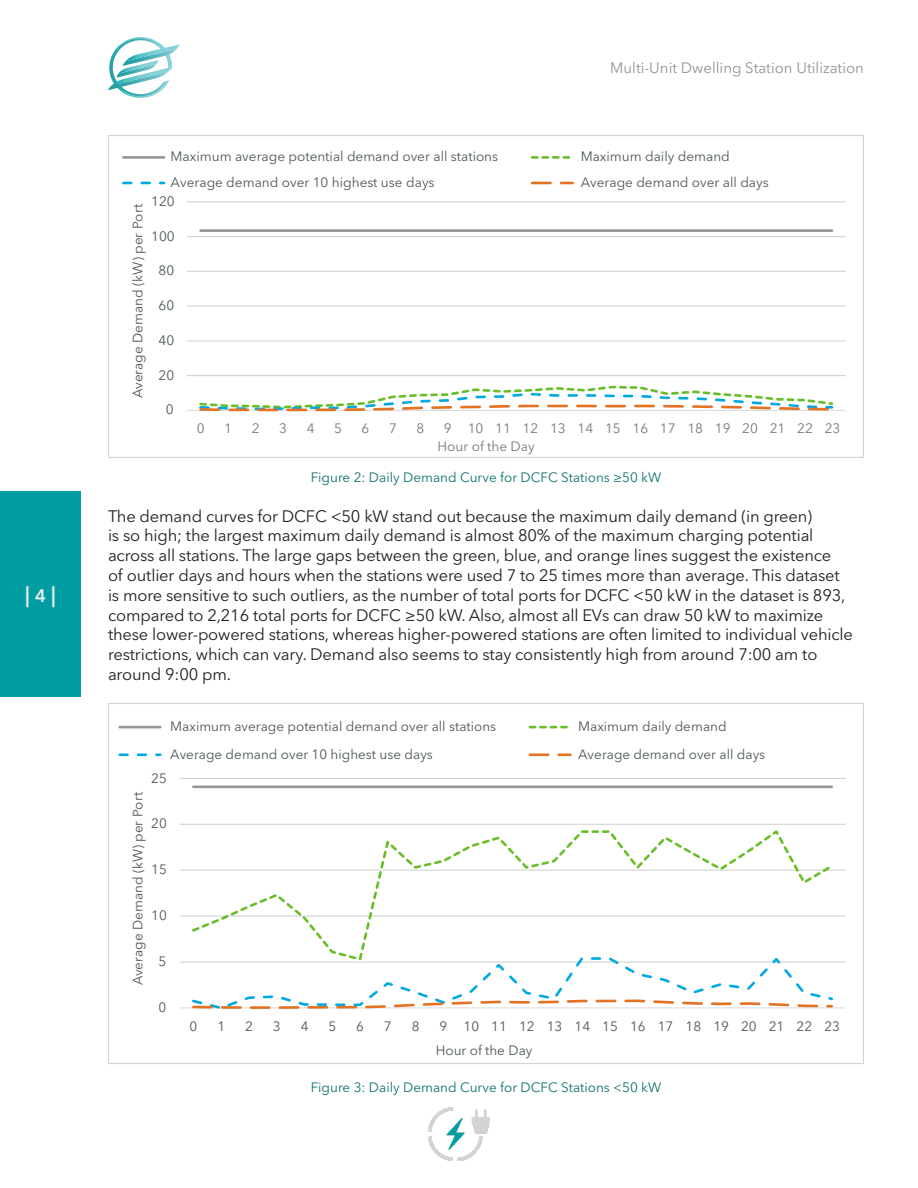
<style>
.page{position:relative;width:918px;height:1188px;background:#fff}
.page>*{position:absolute;margin:0;border:0;box-sizing:border-box;transform-origin:0 0}
.t1{font:600 21px "Avenir Next LT Pro";color:#edeef1}
.Body_Text{font:16.5px/19.8px "Avenir Next LT Pro";letter-spacing:-.01em;color:#231f20}
.t2{font:15px "Avenir Next LT Pro";color:#939598}
.t3{font:13.5px "Avenir Next LT Pro";color:#4e5857}
.t4{font:13.5px "Avenir Next LT Pro";color:#10726f}
.t5{font:13.5px "Avenir Next LT Pro";color:#76787b}
.s1{font-size:18px}
</style>
<div class="page">
<svg style="left:108px;top:37px;width:72px;height:61px"></svg>
<div style="left:0;top:491px;width:81px;height:206px;background:#009da3"></div>
<img style="left:428px;top:1107px;width:62px;height:54px">
<hr style="left:187px;top:375px;width:659px;height:1px;background:#d2d3d4">
<hr style="left:187px;top:340px;width:659px;height:2px;background:#d2d3d4">
<hr style="left:187px;top:306px;width:659px;height:1px;background:#d2d3d4">
<hr style="left:187px;top:271px;width:659px;height:1px;background:#d2d3d4">
<hr style="left:187px;top:236px;width:659px;height:1px;background:#d2d3d4">
<hr style="left:187px;top:201px;width:659px;height:1px;background:#d2d3d4">
<hr style="left:187px;top:410px;width:659px;height:1px;background:#dcdddf">
<hr style="left:201px;top:229px;width:631px;height:3px;background:#939598">
<svg style="left:199px;top:385px;width:635px;height:27px"></svg>
<hr style="left:123px;top:156px;width:41px;height:3px;background:#939598">
<svg style="left:532px;top:156px;width:39px;height:3px"></svg>
<svg style="left:123px;top:182px;width:41px;height:2px"></svg>
<svg style="left:532px;top:182px;width:41px;height:2px"></svg>
<hr style="left:179px;top:962px;width:667px;height:1px;background:#d2d3d4">
<hr style="left:179px;top:915px;width:667px;height:2px;background:#d2d3d4">
<hr style="left:179px;top:870px;width:667px;height:1px;background:#d2d3d4">
<hr style="left:179px;top:824px;width:667px;height:1px;background:#d2d3d4">
<hr style="left:179px;top:778px;width:667px;height:1px;background:#d2d3d4">
<hr style="left:179px;top:1007px;width:667px;height:1px;background:#dcdddf">
<hr style="left:193px;top:786px;width:639px;height:2px;background:#939598">
<svg style="left:190px;top:830px;width:645px;height:125px"></svg>
<svg style="left:190px;top:955px;width:645px;height:54px"></svg>
<hr style="left:120px;top:726px;width:40px;height:2px;background:#939598">
<svg style="left:530px;top:726px;width:38px;height:2px"></svg>
<svg style="left:120px;top:753px;width:40px;height:3px"></svg>
<svg style="left:530px;top:753px;width:41px;height:3px"></svg>
<p class="t1" style="left:25px;top:582px;width:32px">| <span class="s1">4</span> |</p>
<p class="t2" style="left:610px;top:59px;width:255px">Multi-Unit Dwelling Station Utilization</p>
<p class="t3" style="left:171px;top:149px;width:329px">Maximum average potential demand over all stations</p>
<p class="t3" style="left:581px;top:149px;width:151px">Maximum daily demand</p>
<p class="t3" style="left:171px;top:174px;width:265px">Average demand over 10 highest use days</p>
<p class="t3" style="left:581px;top:174px;width:190px">Average demand over all days</p>
<p class="t3" style="left:151px;top:193px;width:25px">120</p>
<p class="t3" style="left:130px;top:398px;width:196px;rotate:-90deg">Average Demand (kW) per Port</p>
<p class="t3" style="left:151px;top:228px;width:25px">100</p>
<p class="t3" style="left:159px;top:263px;width:17px">80</p>
<p class="t3" style="left:159px;top:297px;width:17px">60</p>
<p class="t3" style="left:159px;top:332px;width:17px">40</p>
<p class="t3" style="left:159px;top:367px;width:17px">20</p>
<p class="t3" style="left:166px;top:402px;width:9px">0</p>
<p class="t5" style="left:197px;top:421px;width:9px">0</p>
<p class="t5" style="left:224px;top:421px;width:9px">1</p>
<p class="t5" style="left:252px;top:421px;width:9px">2</p>
<p class="t5" style="left:279px;top:421px;width:9px">3</p>
<p class="t5" style="left:307px;top:421px;width:9px">4</p>
<p class="t5" style="left:334px;top:421px;width:9px">5</p>
<p class="t5" style="left:362px;top:421px;width:9px">6</p>
<p class="t5" style="left:389px;top:421px;width:9px">7</p>
<p class="t5" style="left:417px;top:421px;width:9px">8</p>
<p class="t5" style="left:444px;top:421px;width:398px">9 10 11 12 13 14 15 16 17 18 19 20 21 22 23</p>
<p class="t5" style="left:438px;top:438px;width:99px">Hour of the Day</p>
<p class="t4" style="left:311px;top:469px;width:352px">Figure 2: Daily Demand Curve for DCFC Stations ≥50 kW</p>
<p class="Body_Text" style="left:108px;top:506px;width:747px">The demand curves for DCFC &lt;50 kW stand out because the maximum daily demand (in green)<br>is so high; the largest maximum daily demand is almost 80% of the maximum charging potential across all stations. The large gaps between the green, blue, and orange lines suggest the existence<br>of outlier days and hours when the stations were used 7 to 25 times more than average. This dataset is more sensitive to such outliers, as the number of total ports for DCFC &lt;50 kW in the dataset is 893, compared to 2,216 total ports for DCFC ≥50 kW. Also, almost all EVs can draw 50 kW to maximize these lower-powered stations, whereas higher-powered stations are often limited to individual vehicle restrictions, which can vary. Demand also seems to stay consistently high from around 7:00 am to around 9:00 pm.</p>
<p class="t3" style="left:170px;top:718px;width:327px">Maximum average potential demand over all stations</p>
<p class="t3" style="left:578px;top:718px;width:150px">Maximum daily demand</p>
<p class="t3" style="left:170px;top:746px;width:264px">Average demand over 10 highest use days</p>
<p class="t3" style="left:578px;top:746px;width:189px">Average demand over all days</p>
<p class="t3" style="left:151px;top:770px;width:17px">25</p>
<p class="t3" style="left:130px;top:985px;width:195px;rotate:-90deg">Average Demand (kW) per Port</p>
<p class="t3" style="left:151px;top:816px;width:17px">20</p>
<p class="t3" style="left:151px;top:862px;width:17px">15</p>
<p class="t3" style="left:151px;top:907px;width:17px">10</p>
<p class="t3" style="left:159px;top:953px;width:9px">5</p>
<p class="t3" style="left:159px;top:999px;width:9px">0</p>
<p class="t3" style="left:190px;top:1018px;width:9px">0</p>
<p class="t3" style="left:217px;top:1018px;width:9px">1</p>
<p class="t3" style="left:245px;top:1018px;width:9px">2</p>
<p class="t3" style="left:273px;top:1018px;width:9px">3</p>
<p class="t3" style="left:301px;top:1018px;width:9px">4</p>
<p class="t3" style="left:328px;top:1018px;width:9px">5</p>
<p class="t3" style="left:356px;top:1018px;width:9px">6</p>
<p class="t3" style="left:384px;top:1018px;width:9px">7</p>
<p class="t3" style="left:412px;top:1018px;width:9px">8</p>
<p class="t3" style="left:439px;top:1018px;width:402px">9 10 11 12 13 14 15 16 17 18 19 20 21 22 23</p>
<p class="t3" style="left:436px;top:1043px;width:98px">Hour of the Day</p>
<p class="t4" style="left:311px;top:1079px;width:352px">Figure 3: Daily Demand Curve for DCFC Stations &lt;50 kW</p>
</div>
